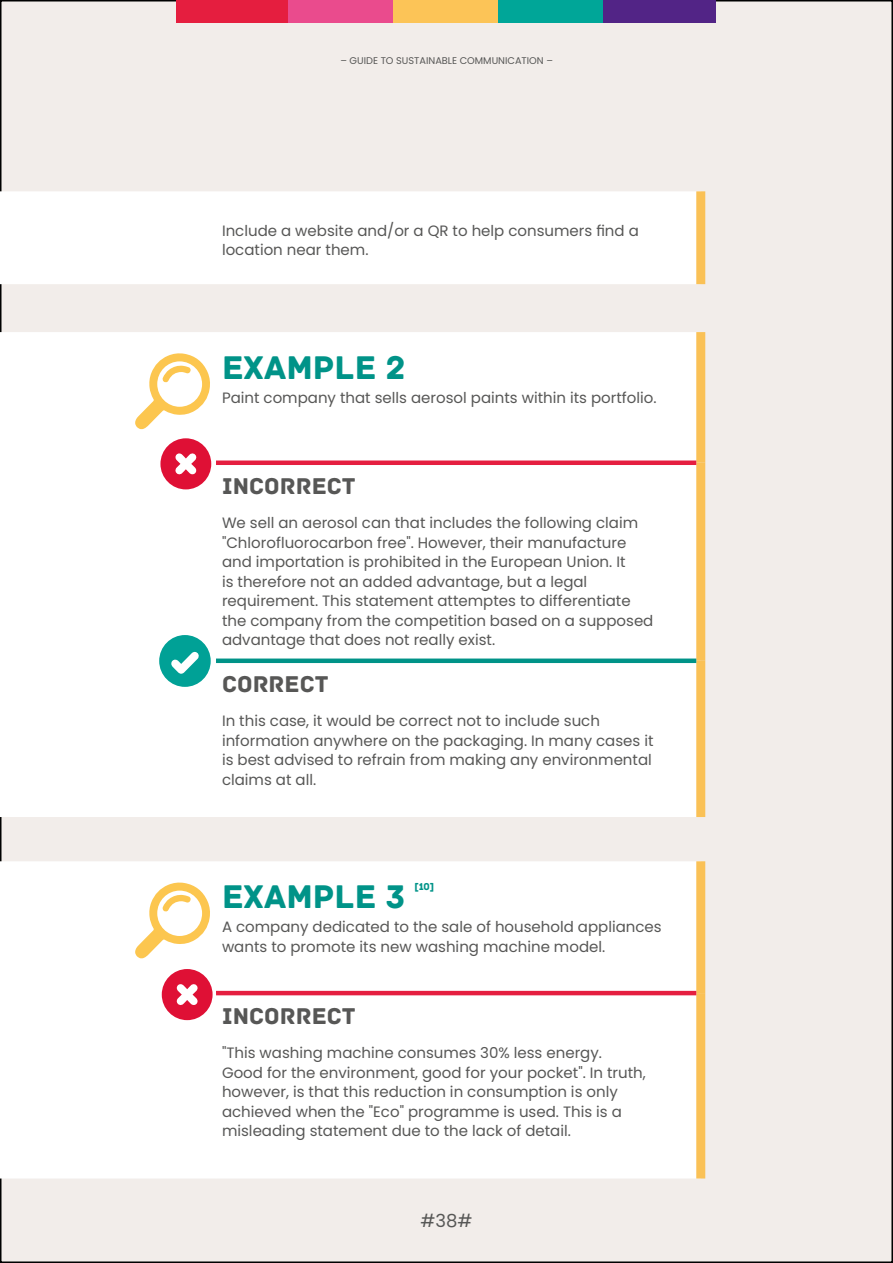
<style>
.page{position:relative;width:893px;height:1263px;background:#fff}
.page>*{position:absolute;margin:0;border:0;box-sizing:border-box;transform-origin:0 0}
.Otro{font:34.5px "Archive";color:#009388}
.Otro-2{font:24px "Archive";color:#575756}
.t1{font:18px "Poppins";color:#575756}
.Otro-3{font:15px/19.5px "Poppins";color:#575756}
.Otro-4{font:10.5px "Archive";color:#009388}
.t2{font:9.75px "Poppins";color:#575756}
</style>
<div class="page">
<div style="left:1px;top:1px;width:891px;height:1261px;background:#f2edea"></div>
<div style="left:177px;top:0;width:111px;height:23px;background:#e51e3f"></div>
<div style="left:288px;top:0;width:105px;height:23px;background:#ea4b8d"></div>
<div style="left:393px;top:0;width:105px;height:23px;background:#fcc457"></div>
<div style="left:498px;top:0;width:105px;height:23px;background:#00a698"></div>
<div style="left:603px;top:0;width:113px;height:23px;background:#522486"></div>
<div style="left:0;top:191px;width:696px;height:93px;background:#fff"></div>
<div style="left:696px;top:191px;width:9px;height:93px;background:#fac156"></div>
<div style="left:0;top:332px;width:696px;height:485px;background:#fff"></div>
<div style="left:696px;top:332px;width:9px;height:131px;background:#fac156"></div>
<div style="left:696px;top:463px;width:9px;height:198px;background:#fac156"></div>
<div style="left:696px;top:661px;width:9px;height:156px;background:#fac156"></div>
<div style="left:216px;top:460px;width:480px;height:5px;background:#e51e40"></div>
<div style="left:216px;top:658px;width:480px;height:5px;background:#009388"></div>
<svg style="left:135px;top:353px;width:75px;height:76px;background:#fdebc3"></svg>
<div style="left:0;top:861px;width:696px;height:317px;background:#fff"></div>
<div style="left:696px;top:861px;width:9px;height:132px;background:#fac156"></div>
<div style="left:696px;top:993px;width:9px;height:185px;background:#fac156"></div>
<hr style="left:216px;top:991px;width:480px;height:4px;background:#e51e40">
<svg style="left:135px;top:882px;width:75px;height:76px;background:#fdebc3"></svg>
<svg style="left:892px;top:0;width:1px;height:1263px"></svg>
<svg style="left:157px;top:435px;width:58px;height:58px;background:#ee8597"></svg>
<svg style="left:156px;top:631px;width:58px;height:59px;background:#77ccc7"></svg>
<svg style="left:158px;top:965px;width:58px;height:59px;background:#ee8799"></svg>
<p class="t2" style="left:340px;top:55px;width:214px">– GUIDE TO SUSTAINABLE COMMUNICATION –</p>
<p class="Otro-3" style="left:222px;top:221px;width:418px">Include a website and/or a QR to help consumers find a location near them.</p>
<p class="Otro" style="left:222px;top:347px;width:184px">EXAMPLE 2</p>
<p class="Otro-3" style="left:222px;top:388px;width:436px">Paint company that sells aerosol paints within its portfolio.</p>
<p class="Otro-2" style="left:222px;top:471px;width:135px">INCORRECT</p>
<p class="Otro-3" style="left:222px;top:513px;width:433px">We sell an aerosol can that includes the following claim "Chlorofluorocarbon free". However, their manufacture and importation is prohibited in the European Union. It<br>is therefore not an added advantage, but a legal requirement. This statement attemptes to differentiate the company from the competition based on a supposed advantage that does not really exist.</p>
<p class="Otro-2" style="left:222px;top:669px;width:108px">CORRECT</p>
<p class="Otro-3" style="left:222px;top:711px;width:433px">In this case, it would be correct not to include such information anywhere on the packaging. In many cases it is best advised to refrain from making any environmental claims at all.</p>
<p class="Otro" style="left:222px;top:877px;width:185px">EXAMPLE 3</p>
<p class="Otro-4" style="left:414px;top:881px;width:21px">[10]</p>
<p class="Otro-3" style="left:222px;top:917px;width:441px">A company dedicated to the sale of household appliances wants to promote its new washing machine model.</p>
<p class="Otro-2" style="left:222px;top:1002px;width:135px">INCORRECT</p>
<p class="Otro-3" style="left:222px;top:1043px;width:425px">"This washing machine consumes 30% less energy.<br>Good for the environment, good for your pocket". In truth, however, is that this reduction in consumption is only achieved when the "Eco" programme is used. This is a misleading statement due to the lack of detail.</p>
<p class="t1" style="left:420px;top:1210px;width:54px">#38#</p>
</div>
